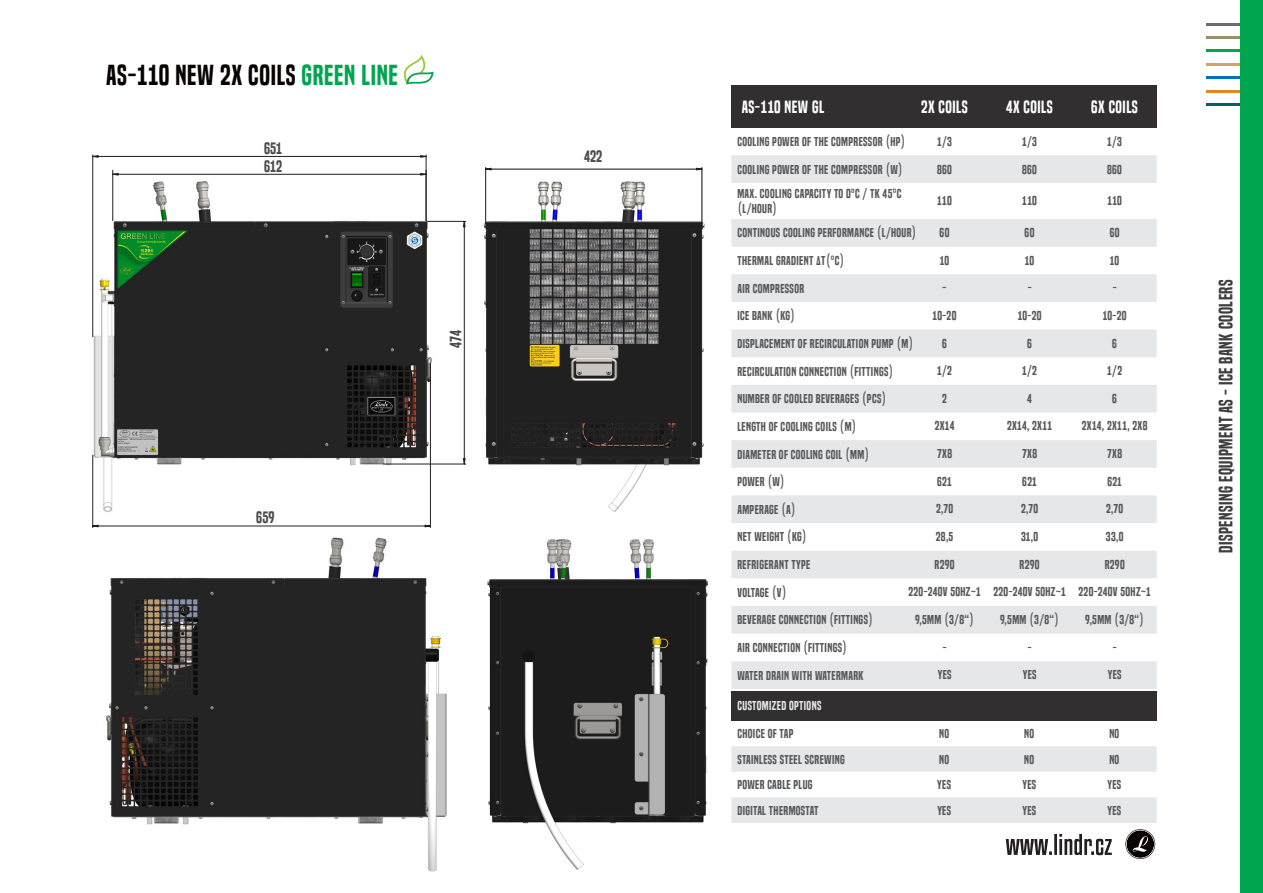
<style>
.page{position:relative;width:1263px;height:893px;background:#fff}
.page>*{position:absolute;margin:0;border:0;box-sizing:border-box;transform-origin:0 0}
.t1{font:27px "Built Titling Sb";letter-spacing:.025em;color:#080302}
.t2{font:18px "Built Titling Sb";letter-spacing:.025em;color:#3e3e3f}
.t3{font:16.5px "Built Titling Sb";letter-spacing:.03em;color:#fff}
.t4{font:15.3px "Built Titling Sb";color:#4b4c4d}
.t5{font:12px/25.5px "Built Titling Sb";letter-spacing:.03em;color:#57585a}
.t6{font:12px "Built Titling Sb";letter-spacing:.03em;color:#e6e7e9}
.s1{color:#00a54f}
</style>
<div class="page">
<svg style="left:1125px;top:829px;width:30px;height:30px"></svg>
<svg style="left:1006px;top:834px;width:106px;height:21px"></svg>
<hr style="left:1206px;top:50px;width:57px;height:2px;background:#00a54f">
<hr style="left:1206px;top:63px;width:57px;height:3px;background:#cfa566">
<hr style="left:1206px;top:36px;width:57px;height:3px;background:#9c8f6b">
<hr style="left:1206px;top:23px;width:57px;height:2px;background:#6c6d70">
<hr style="left:1206px;top:90px;width:57px;height:2px;background:#e18724">
<hr style="left:1206px;top:76px;width:57px;height:3px;background:#0072bc">
<hr style="left:1206px;top:103px;width:57px;height:3px;background:#01606a">
<div style="left:1241px;top:0;width:22px;height:893px;background:#00a54f"></div>
<img style="left:92px;top:154px;width:362px;height:374px">
<img style="left:483px;top:167px;width:225px;height:703px">
<img style="left:106px;top:537px;width:341px;height:335px">
<svg style="left:112px;top:173px;width:314px;height:2px"></svg>
<svg style="left:93px;top:155px;width:333px;height:3px"></svg>
<svg style="left:93px;top:525px;width:337px;height:1px"></svg>
<svg style="left:463px;top:222px;width:1px;height:242px"></svg>
<hr style="left:113px;top:170px;width:1px;height:51px;background:#231f20">
<hr style="left:113px;top:174px;width:313px;height:1px;background:#231f20">
<hr style="left:426px;top:155px;width:1px;height:66px;background:#231f20">
<hr style="left:92px;top:155px;width:1px;height:182px;background:#231f20">
<hr style="left:93px;top:156px;width:333px;height:1px;background:#231f20">
<hr style="left:92px;top:455px;width:1px;height:72px;background:#231f20">
<hr style="left:430px;top:363px;width:1px;height:164px;background:#231f20">
<hr style="left:93px;top:526px;width:337px;height:1px;background:#231f20">
<hr style="left:383px;top:464px;width:83px;height:1px;background:#231f20">
<hr style="left:427px;top:221px;width:39px;height:1px;background:#231f20">
<hr style="left:464px;top:221px;width:1px;height:243px;background:#231f20">
<svg style="left:486px;top:168px;width:216px;height:1px"></svg>
<hr style="left:702px;top:168px;width:1px;height:56px;background:#231f20">
<hr style="left:485px;top:168px;width:1px;height:56px;background:#231f20">
<hr style="left:486px;top:169px;width:216px;height:1px;background:#231f20">
<div style="left:731px;top:691px;width:426px;height:30px;background:#312f30"></div>
<svg style="left:731px;top:746px;width:426px;height:77px"></svg>
<div style="left:731px;top:85px;width:426px;height:43px;background:#312f30"></div>
<svg style="left:731px;top:155px;width:426px;height:534px"></svg>
<svg style="left:731px;top:219px;width:426px;height:304px;fill:#e6e7e9"></svg>
<svg style="left:404px;top:55px;width:30px;height:29px"></svg>
<h1 class="t1" style="left:106px;top:59px;width:293px">AS-110 NEW 2X COILS <span class="s1">GREEN LINE</span></h1>
<p class="t4" style="left:264px;top:139px;width:20px">651</p>
<p class="t4" style="left:264px;top:157px;width:20px">612</p>
<p class="t4" style="left:447px;top:348px;width:20px;rotate:-90deg">474</p>
<p class="t4" style="left:256px;top:509px;width:20px">659</p>
<p class="t4" style="left:584px;top:147px;width:20px">422</p>
<h3 class="t3" style="left:742px;top:97px;width:84px">AS-110 NEW GL</h3>
<h3 class="t3" style="left:921px;top:97px;width:48px">2X COILS</h3>
<h3 class="t3" style="left:1006px;top:97px;width:48px">4X COILS</h3>
<h3 class="t3" style="left:1091px;top:97px;width:48px">6X COILS</h3>
<p class="t5" style="left:937px;top:129px;width:16px">1/3</p>
<p class="t5" style="left:1022px;top:129px;width:16px">1/3</p>
<p class="t5" style="left:1107px;top:129px;width:16px">1/3</p>
<p class="t5" style="left:937px;top:156px;width:16px">860</p>
<p class="t5" style="left:1022px;top:156px;width:16px">860</p>
<p class="t5" style="left:1107px;top:156px;width:16px">860</p>
<p class="t5" style="left:937px;top:188px;width:16px">110</p>
<p class="t5" style="left:1022px;top:188px;width:16px">110</p>
<p class="t5" style="left:1107px;top:188px;width:16px">110</p>
<p class="t5" style="left:939px;top:220px;width:11px">60</p>
<p class="t5" style="left:1025px;top:220px;width:11px">60</p>
<p class="t5" style="left:1110px;top:220px;width:11px">60</p>
<p class="t5" style="left:940px;top:247px;width:11px">10</p>
<p class="t5" style="left:1025px;top:247px;width:11px">10</p>
<p class="t5" style="left:1110px;top:247px;width:11px">10</p>
<p class="t5" style="left:942px;top:275px;width:5px">-</p>
<p class="t5" style="left:1028px;top:275px;width:5px">-</p>
<p class="t5" style="left:1113px;top:275px;width:5px">-</p>
<p class="t5" style="left:933px;top:303px;width:25px">10-20</p>
<p class="t5" style="left:1018px;top:303px;width:25px">10-20</p>
<p class="t5" style="left:1103px;top:303px;width:25px">10-20</p>
<p class="t5" style="left:942px;top:330px;width:6px">6</p>
<p class="t5" style="left:1027px;top:330px;width:6px">6</p>
<p class="t5" style="left:1112px;top:330px;width:6px">6</p>
<p class="t5" style="left:937px;top:358px;width:16px">1/2</p>
<p class="t5" style="left:1022px;top:358px;width:16px">1/2</p>
<p class="t5" style="left:1107px;top:358px;width:16px">1/2</p>
<p class="t5" style="left:942px;top:386px;width:6px">2</p>
<p class="t5" style="left:1027px;top:386px;width:6px">4</p>
<p class="t5" style="left:1112px;top:386px;width:6px">6</p>
<p class="t5" style="left:935px;top:413px;width:21px">2X14</p>
<p class="t5" style="left:1007px;top:413px;width:47px">2X14, 2X11</p>
<p class="t5" style="left:1082px;top:413px;width:67px">2X14, 2X11, 2X8</p>
<p class="t5" style="left:937px;top:441px;width:16px">7X8</p>
<p class="t5" style="left:1022px;top:441px;width:16px">7X8</p>
<p class="t5" style="left:1107px;top:441px;width:16px">7X8</p>
<p class="t5" style="left:937px;top:469px;width:16px">621</p>
<p class="t5" style="left:1022px;top:469px;width:16px">621</p>
<p class="t5" style="left:1107px;top:469px;width:16px">621</p>
<p class="t5" style="left:936px;top:496px;width:19px">2,70</p>
<p class="t5" style="left:1021px;top:496px;width:19px">2,70</p>
<p class="t5" style="left:1106px;top:496px;width:19px">2,70</p>
<p class="t5" style="left:936px;top:524px;width:19px">28,5</p>
<p class="t5" style="left:1021px;top:524px;width:19px">31,0</p>
<p class="t5" style="left:1106px;top:524px;width:19px">33,0</p>
<p class="t5" style="left:934px;top:551px;width:22px">R290</p>
<p class="t5" style="left:1020px;top:551px;width:22px">R290</p>
<p class="t5" style="left:1105px;top:551px;width:22px">R290</p>
<p class="t5" style="left:908px;top:579px;width:244px">220-240V 50HZ~1 220-240V 50HZ~1 220-240V 50HZ~1</p>
<p class="t5" style="left:915px;top:607px;width:60px">9,5MM (3/8“)</p>
<p class="t5" style="left:1000px;top:607px;width:60px">9,5MM (3/8“)</p>
<p class="t5" style="left:1085px;top:607px;width:60px">9,5MM (3/8“)</p>
<p class="t5" style="left:943px;top:634px;width:5px">-</p>
<p class="t5" style="left:1028px;top:634px;width:5px">-</p>
<p class="t5" style="left:1113px;top:634px;width:5px">-</p>
<p class="t5" style="left:938px;top:662px;width:15px">YES</p>
<p class="t5" style="left:1023px;top:662px;width:15px">YES</p>
<p class="t5" style="left:1108px;top:662px;width:15px">YES</p>
<p class="t5" style="left:737px;top:129px;width:170px">COOLING POWER OF THE COMPRESSOR (HP)</p>
<p class="t5" style="left:737px;top:157px;width:167px;line-height:24.5px">COOLING POWER OF THE COMPRESSOR (W)<br>MAX. COOLING CAPACITY TO 0°C / TK 45°C</p>
<p class="t5" style="left:737px;top:196px;width:181px;line-height:24.5px">(L/HOUR)<br>CONTINOUS COOLING PERFORMANCE (L/HOUR)</p>
<p class="t5" style="left:737px;top:248px;width:109px">THERMAL GRADIENT ΔT(°C)</p>
<p class="t5" style="left:737px;top:276px;width:68px">AIR COMPRESSOR</p>
<p class="t5" style="left:737px;top:303px;width:59px">ICE BANK (KG)</p>
<p class="t5" style="left:737px;top:331px;width:177px">DISPLACEMENT OF RECIRCULATION PUMP (M)</p>
<p class="t5" style="left:737px;top:358px;width:158px">RECIRCULATION CONNECTION (FITTINGS)</p>
<p class="t5" style="left:737px;top:386px;width:151px">NUMBER OF COOLED BEVERAGES (PCS)</p>
<p class="t5" style="left:737px;top:414px;width:121px">LENGTH OF COOLING COILS (M)</p>
<p class="t5" style="left:737px;top:441px;width:133px">DIAMETER OF COOLING COIL (MM)</p>
<p class="t5" style="left:737px;top:469px;width:49px">POWER (W)</p>
<p class="t5" style="left:737px;top:497px;width:60px">AMPERAGE (A)</p>
<p class="t5" style="left:737px;top:524px;width:71px">NET WEIGHT (KG)</p>
<p class="t5" style="left:737px;top:552px;width:75px">REFRIGERANT TYPE</p>
<p class="t5" style="left:737px;top:580px;width:51px">VOLTAGE (V)</p>
<p class="t5" style="left:737px;top:607px;width:137px">BEVERAGE CONNECTION (FITTINGS)</p>
<p class="t5" style="left:737px;top:635px;width:111px">AIR CONNECTION (FITTINGS)</p>
<p class="t5" style="left:737px;top:662px;width:128px">WATER DRAIN WITH WATERMARK</p>
<p class="t6" style="left:737px;top:699px;width:85px">CUSTOMIZED OPTIONS</p>
<p class="t5" style="left:737px;top:721px;width:109px">CHOICE OF TAP<br>STAINLESS STEEL SCREWING<br>POWER CABLE PLUG<br>DIGITAL THERMOSTAT</p>
<p class="t5" style="left:939px;top:721px;width:12px">NO</p>
<p class="t5" style="left:1024px;top:721px;width:12px">NO</p>
<p class="t5" style="left:1109px;top:721px;width:12px">NO</p>
<p class="t5" style="left:939px;top:746px;width:12px">NO</p>
<p class="t5" style="left:1024px;top:746px;width:12px">NO</p>
<p class="t5" style="left:1109px;top:746px;width:12px">NO</p>
<p class="t5" style="left:937px;top:772px;width:15px">YES</p>
<p class="t5" style="left:1022px;top:772px;width:15px">YES</p>
<p class="t5" style="left:1107px;top:772px;width:15px">YES</p>
<p class="t5" style="left:937px;top:797px;width:15px">YES</p>
<p class="t5" style="left:1022px;top:797px;width:15px">YES</p>
<p class="t5" style="left:1107px;top:797px;width:15px">YES</p>
<h2 class="t2" style="left:1215px;top:553px;width:275px;rotate:-90deg">DISPENSING EQUIPMENT AS - ICE BANK COOLERS</h2>
</div>
